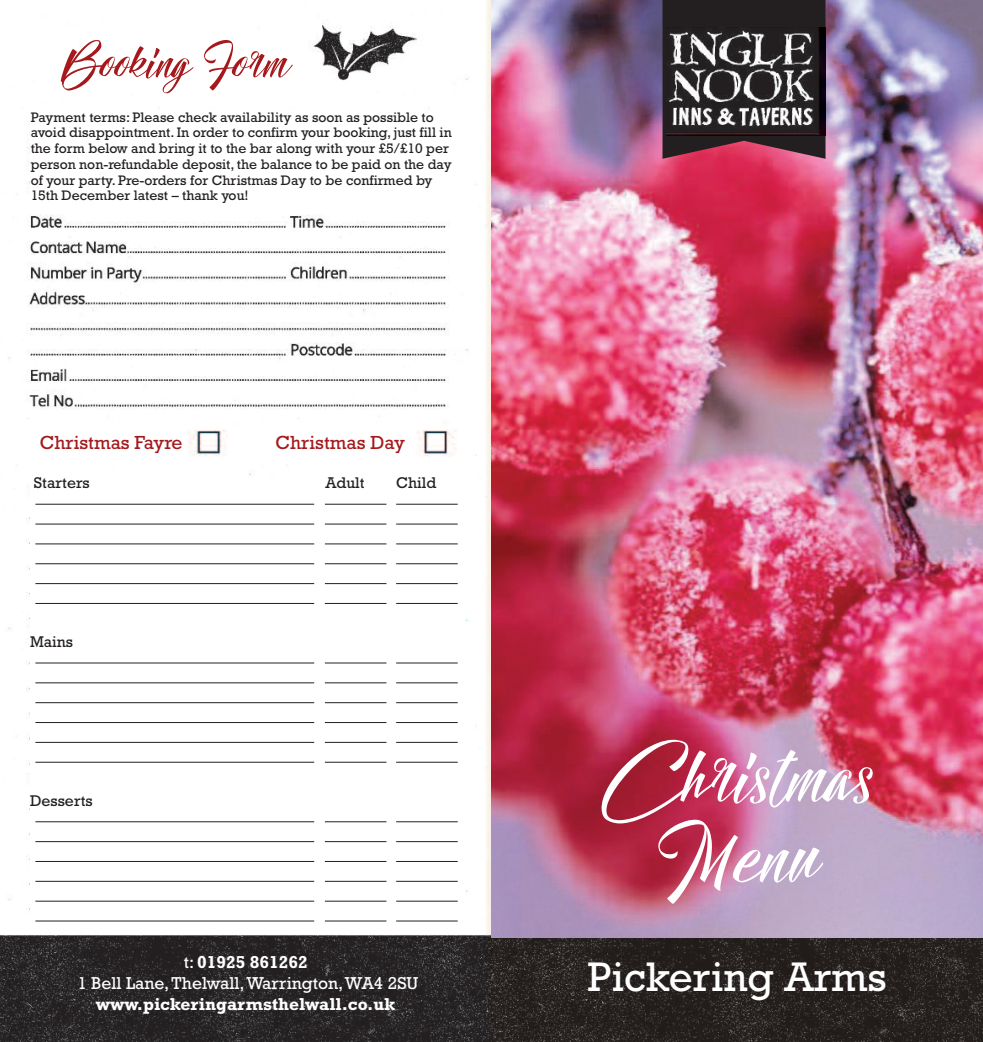
<style>
.page{position:relative;width:983px;height:1042px;background:#fff}
.page>*{position:absolute;margin:0;border:0;box-sizing:border-box;transform-origin:0 0}
.t1{font:87.5px/80.5px "Hallelujah";color:#fff;text-align:center}
.t2{font:52.5px "Hallelujah";color:#a5181b}
.t3{font:42px "Rockwell";color:#fff}
.t4{font:19.25px "Rockwell";color:#a5181b}
.t5{font:17.5px/21px "Rockwell";color:#fff;text-align:center}
.t6{font:700 17.5px "Rockwell";color:#fff}
.t7{font:15.75px "Rockwell";color:#231f20}
.t8{font:14px/15.8px "Rockwell";color:#231f20}
.s1{font-weight:700}
</style>
<div class="page">
<img style="left:0;top:0;width:982px;height:1042px">
<div style="left:31px;top:112px;width:420px;height:101px;background:#fff"></div>
<img style="left:491px;top:0;width:491px;height:938px">
<svg style="left:662px;top:0;width:163px;height:159px"></svg>
<img style="left:665px;top:28px;width:160px;height:107px">
<div style="left:30px;top:477px;width:434px;height:454px;background:#fff"></div>
<hr style="left:35px;top:504px;width:279px;height:1px;background:#231f20">
<hr style="left:325px;top:504px;width:61px;height:1px;background:#231f20">
<hr style="left:396px;top:504px;width:61px;height:1px;background:#231f20">
<hr style="left:35px;top:524px;width:279px;height:1px;background:#231f20">
<hr style="left:325px;top:524px;width:61px;height:1px;background:#231f20">
<hr style="left:396px;top:524px;width:61px;height:1px;background:#231f20">
<hr style="left:35px;top:543px;width:279px;height:1px;background:#231f20">
<hr style="left:325px;top:543px;width:61px;height:1px;background:#231f20">
<hr style="left:396px;top:543px;width:61px;height:1px;background:#231f20">
<hr style="left:35px;top:563px;width:279px;height:1px;background:#231f20">
<hr style="left:325px;top:563px;width:61px;height:1px;background:#231f20">
<hr style="left:396px;top:563px;width:61px;height:1px;background:#231f20">
<hr style="left:35px;top:583px;width:279px;height:1px;background:#231f20">
<hr style="left:325px;top:583px;width:61px;height:1px;background:#231f20">
<hr style="left:396px;top:583px;width:61px;height:1px;background:#231f20">
<hr style="left:35px;top:603px;width:279px;height:1px;background:#231f20">
<hr style="left:325px;top:603px;width:61px;height:1px;background:#231f20">
<hr style="left:396px;top:603px;width:61px;height:1px;background:#231f20">
<hr style="left:35px;top:663px;width:279px;height:1px;background:#231f20">
<hr style="left:325px;top:663px;width:61px;height:1px;background:#231f20">
<hr style="left:396px;top:663px;width:61px;height:1px;background:#231f20">
<hr style="left:35px;top:682px;width:279px;height:1px;background:#231f20">
<hr style="left:325px;top:682px;width:61px;height:1px;background:#231f20">
<hr style="left:396px;top:682px;width:61px;height:1px;background:#231f20">
<hr style="left:35px;top:702px;width:279px;height:1px;background:#231f20">
<hr style="left:325px;top:702px;width:61px;height:1px;background:#231f20">
<hr style="left:396px;top:702px;width:61px;height:1px;background:#231f20">
<hr style="left:35px;top:722px;width:279px;height:1px;background:#231f20">
<hr style="left:325px;top:722px;width:61px;height:1px;background:#231f20">
<hr style="left:396px;top:722px;width:61px;height:1px;background:#231f20">
<hr style="left:35px;top:742px;width:279px;height:1px;background:#231f20">
<hr style="left:325px;top:742px;width:61px;height:1px;background:#231f20">
<hr style="left:396px;top:742px;width:61px;height:1px;background:#231f20">
<hr style="left:35px;top:762px;width:279px;height:1px;background:#231f20">
<hr style="left:325px;top:762px;width:61px;height:1px;background:#231f20">
<hr style="left:396px;top:762px;width:61px;height:1px;background:#231f20">
<hr style="left:35px;top:821px;width:279px;height:1px;background:#231f20">
<hr style="left:325px;top:821px;width:61px;height:1px;background:#231f20">
<hr style="left:396px;top:821px;width:61px;height:1px;background:#231f20">
<hr style="left:35px;top:841px;width:279px;height:1px;background:#231f20">
<hr style="left:325px;top:841px;width:61px;height:1px;background:#231f20">
<hr style="left:396px;top:841px;width:61px;height:1px;background:#231f20">
<hr style="left:35px;top:861px;width:279px;height:1px;background:#231f20">
<hr style="left:325px;top:861px;width:61px;height:1px;background:#231f20">
<hr style="left:396px;top:861px;width:61px;height:1px;background:#231f20">
<hr style="left:35px;top:881px;width:279px;height:1px;background:#231f20">
<hr style="left:325px;top:881px;width:61px;height:1px;background:#231f20">
<hr style="left:396px;top:881px;width:61px;height:1px;background:#231f20">
<hr style="left:35px;top:901px;width:279px;height:1px;background:#231f20">
<hr style="left:325px;top:901px;width:61px;height:1px;background:#231f20">
<hr style="left:396px;top:901px;width:61px;height:1px;background:#231f20">
<hr style="left:35px;top:920px;width:279px;height:1px;background:#231f20">
<hr style="left:325px;top:920px;width:61px;height:1px;background:#231f20">
<hr style="left:396px;top:920px;width:61px;height:1px;background:#231f20">
<h2 class="t2" style="left:61px;top:55px;width:228px">Booking Form</h2>
<p class="t8" style="left:31px;top:109px;width:422px">Payment terms: Please check availability as soon as possible to avoid disappointment. In order to confirm your booking, just fill in the form below and bring it to the bar along with your £5/£10 per person non-refundable deposit, the balance to be paid on the day of your party. Pre-orders for Christmas Day to be confirmed by 15th December latest – thank you!</p>
<h3 class="t4" style="left:40px;top:431px;width:144px">Christmas Fayre</h3>
<h3 class="t4" style="left:275px;top:431px;width:131px">Christmas Day</h3>
<p class="t7" style="left:34px;top:474px;width:57px">Starters</p>
<p class="t7" style="left:325px;top:474px;width:41px">Adult</p>
<p class="t7" style="left:396px;top:474px;width:42px">Child</p>
<p class="t7" style="left:30px;top:632px;width:44px">Mains</p>
<p class="t7" style="left:30px;top:791px;width:64px">Desserts</p>
<p class="t5" style="left:77px;top:951px;width:342px">t: <span class="s1">01925 861262<br></span>1 Bell Lane,Thelwall,Warrington,WA4 2SU</p>
<p class="t6" style="left:96px;top:993px;width:301px">www.pickeringarmsthelwall.co.uk</p>
<h1 class="t1" style="left:601px;top:762px;width:273px">Christmas<br>Menu</h1>
<h3 class="t3" style="left:587px;top:951px;width:300px">Pickering Arms</h3>
</div>
